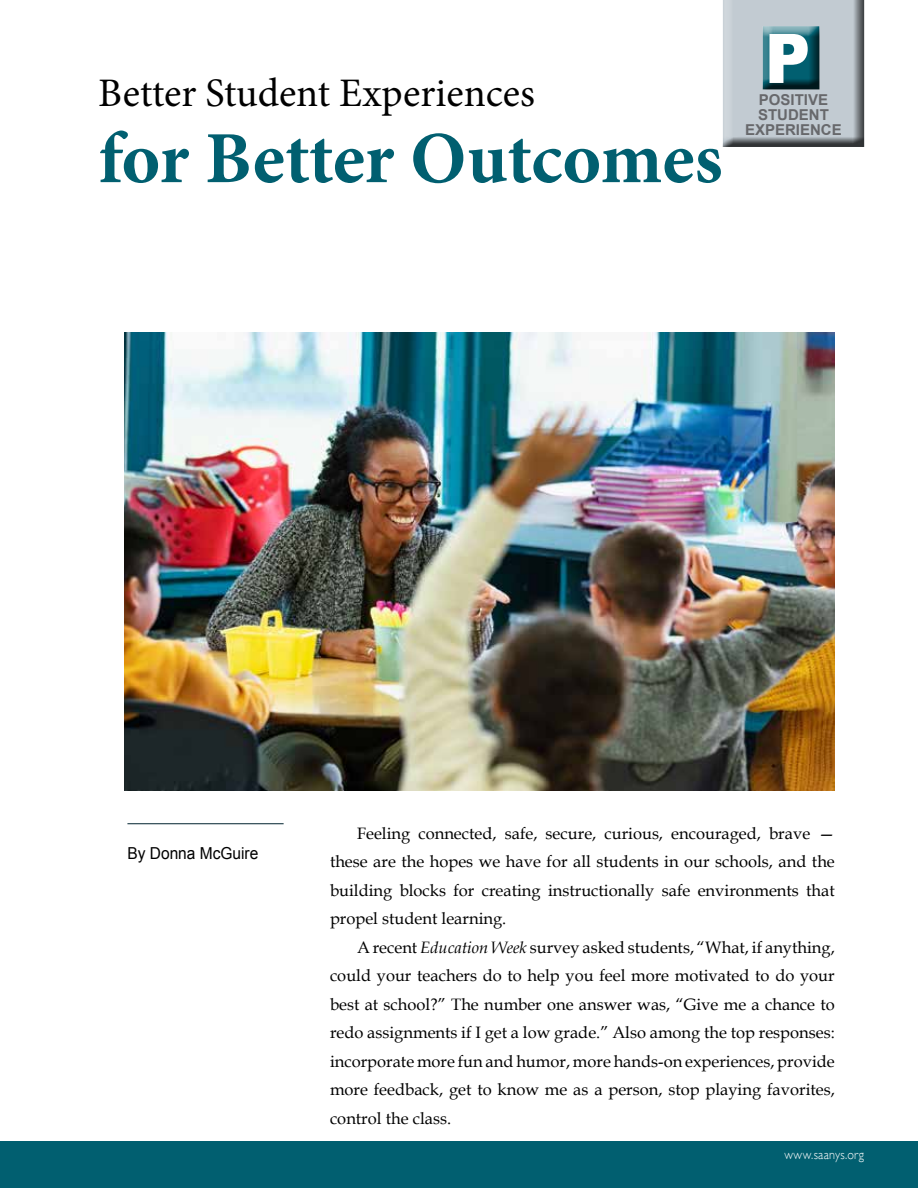
<style>
.page{position:relative;width:918px;height:1188px;background:#fff}
.page>*{position:absolute;margin:0;border:0;box-sizing:border-box;transform-origin:0 0}
.t1{font:700 73.5px "Minion Pro";letter-spacing:-.005em;color:#015f70}
.t2{font:40.5px "Minion Pro";color:#000}
.t3{font:16.5px/28.5px "Book Antiqua";color:#000;text-align:justify}
.t4{font:16.5px "Arial";color:#000;scale:.94 1}
.t5{font:700 15px/15px "Arial";color:#67686b;text-align:center}
.t6{font:300 13.5px "Gill Sans";letter-spacing:.02em;color:#fff;scale:.9 1}
.s1{font-style:italic}
</style>
<div class="page">
<hr style="left:127px;top:823px;width:157px;height:1px;background:#00232f">
<svg style="left:723px;top:0;width:141px;height:147px;background:#a7b5bc"></svg>
<div style="left:0;top:1142px;width:918px;height:46px;background:#015f70"></div>
<img style="left:124px;top:332px;width:711px;height:459px">
<h2 class="t2" style="left:98px;top:66px;width:438px">Better Student Experiences</h2>
<h1 class="t1" style="left:98px;top:107px;width:626px">for Better Outcomes</h1>
<p class="t5" style="left:745px;top:92px;width:98px">POSITIVE<br>STUDENT<br>EXPERIENCE</p>
<p class="t4" style="left:127px;top:842px;width:141px">By Donna McGuire</p>
<p class="t3" style="left:330px;top:818px;width:506px;text-indent:27px">Feeling connected, safe, secure, curious, encouraged, brave — these are the hopes we have for all students in our schools, and the building blocks for creating instructionally safe environments that propel student learning.</p>
<p class="t3" style="left:330px;top:932px;width:506px;text-indent:27px">A recent <span class="s1">Education Week</span> survey asked students, “What, if anything, could your teachers do to help you feel more motivated to do your best at school?” The number one answer was, “Give me a chance to redo assignments if I get a low grade.” Also among the top responses: incorporate more fun and humor, more hands-on experiences, provide more feedback, get to know me as a person, stop playing favorites, control the class.</p>
<p class="t6" style="left:784px;top:1144px;width:90px">www.saanys.org</p>
</div>
